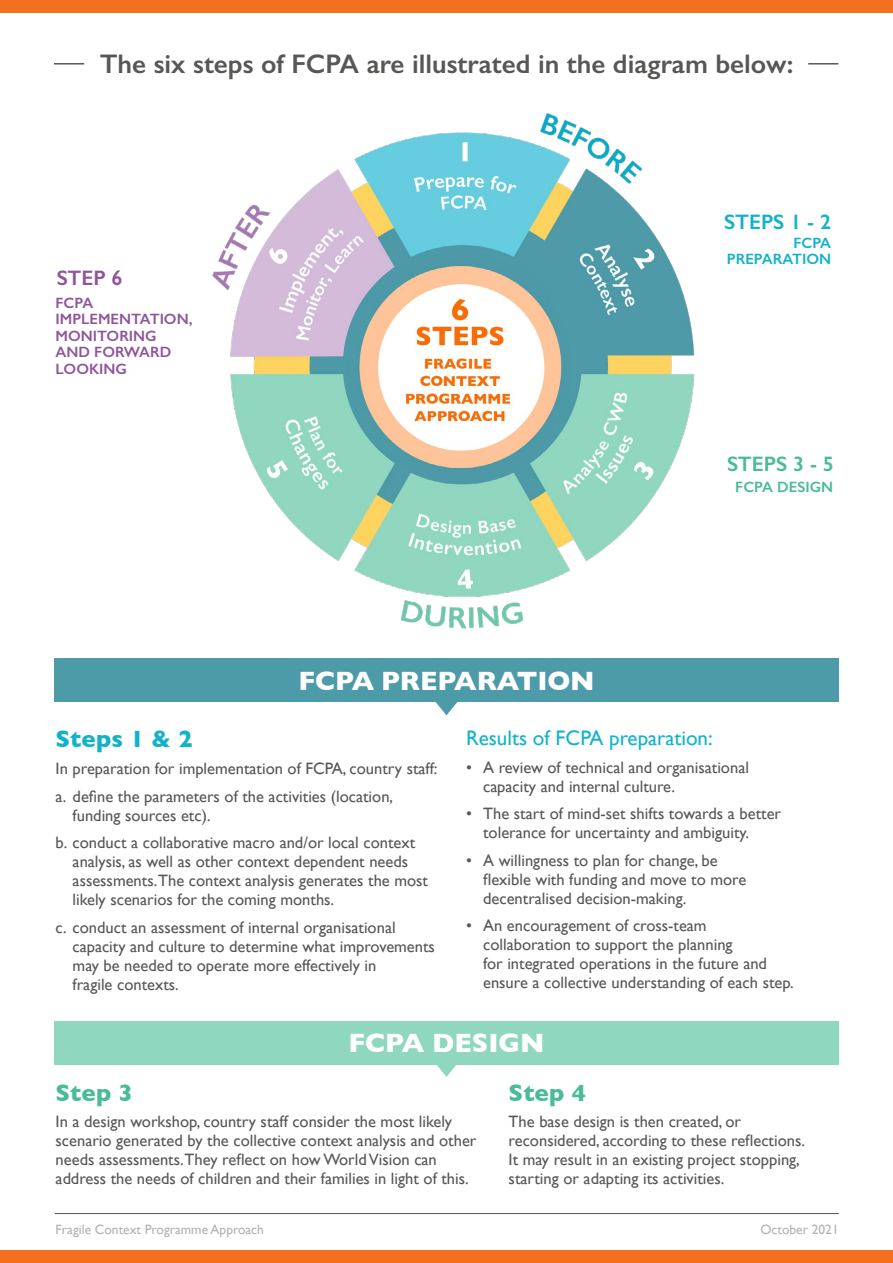
<style>
.page{position:relative;width:893px;height:1263px;background:#fff}
.page>*{position:absolute;margin:0;border:0;box-sizing:border-box;transform-origin:0 0}
.t1{font:600 27px "Gill Sans";color:#575756}
.t2{font:700 27px "Gill Sans";color:#fff}
.t3{font:700 24px "Gill Sans";color:#49bc97}
.t4{font:700 24px "Gill Sans";color:#12b2cb}
.t5{font:21px "Gill Sans";color:#12b2cb}
.t6{font:600 21px "Gill Sans";color:#49bc97}
.t7{font:600 21px "Gill Sans";color:#12b2cb}
.t8{font:600 21px "Gill Sans";color:#8f559b}
.t9{font:16.5px/18.9px "Gill Sans";color:#575756}
.t10{font:600 15px/16.5px "Gill Sans";color:#8f559b}
.t11{font:600 15px/16.5px "Gill Sans";color:#12b2cb;text-align:right}
.t12{font:600 15px "Gill Sans";color:#49bc97}
.t13{font:13.5px "Gill Sans";color:#b3b2b2}
</style>
<div class="page">
<div style="left:54px;top:659px;width:785px;height:43px;background:#4d9aa8"></div>
<div style="left:0;top:1250px;width:893px;height:13px;background:#f37021"></div>
<img style="left:212px;top:113px;width:483px;height:516px">
<div style="left:54px;top:1021px;width:785px;height:43px;background:#90d7c0"></div>
<hr style="left:808px;top:63px;width:30px;height:2px;background:#575756">
<hr style="left:54px;top:63px;width:30px;height:2px;background:#575756">
<svg style="left:435px;top:702px;width:23px;height:13px"></svg>
<svg style="left:435px;top:1064px;width:23px;height:13px"></svg>
<div style="left:0;top:0;width:893px;height:13px;background:#f37021"></div>
<hr style="left:55px;top:1213px;width:783px;height:1px;background:#575756">
<h1 class="t1" style="left:100px;top:48px;width:695px">The six steps of FCPA are illustrated in the diagram below:</h1>
<p class="t7" style="left:724px;top:209px;width:108px">STEPS 1 - 2</p>
<p class="t8" style="left:57px;top:265px;width:67px">STEP 6</p>
<p class="t10" style="left:56px;top:294px;width:138px">FCPA<br>IMPLEMENTATION,<br>MONITORING<br>AND FORWARD<br>LOOKING</p>
<h1 class="t2" style="left:298px;top:659px;width:298px">FCPA PREPARATION</h1>
<p class="t11" style="left:727px;top:234px;width:106px">FCPA<br>PREPARATION</p>
<p class="t6" style="left:727px;top:451px;width:108px">STEPS 3 - 5</p>
<p class="t12" style="left:735px;top:478px;width:99px">FCPA DESIGN</p>
<h2 class="t4" style="left:56px;top:720px;width:139px">Steps 1 &amp; 2</h2>
<p class="t9" style="left:56px;top:755px;width:383px;line-height:27.5px">In preparation for implementation of FCPA, country staff: a. define the parameters of the activities (location,</p>
<p class="t9" style="left:56px;top:801px;width:361px;line-height:27.5px;text-indent:17px">funding sources etc).<br>b. conduct a collaborative macro and/or local context</p>
<p class="t9" style="left:73px;top:852px;width:357px">analysis, as well as other context dependent needs assessments.The context analysis generates the most likely scenarios for the coming months.</p>
<p class="t9" style="left:73px;top:917px;width:364px;text-indent:-17px">c. conduct an assessment of internal organisational capacity and culture to determine what improvements may be needed to operate more effectively in<br>fragile contexts.</p>
<p class="t5" style="left:466px;top:726px;width:248px">Results of FCPA preparation:</p>
<p class="t9" style="left:483px;top:758px;width:267px;text-indent:-17px">• A review of technical and organisational capacity and internal culture.</p>
<p class="t9" style="left:483px;top:804px;width:299px;text-indent:-17px">• The start of mind-set shifts towards a better tolerance for uncertainty and ambiguity.</p>
<p class="t9" style="left:483px;top:850px;width:265px;text-indent:-17px">• A willingness to plan for change, be flexible with funding and move to more decentralised decision-making.</p>
<p class="t9" style="left:483px;top:916px;width:312px;text-indent:-17px">• An encouragement of cross-team collaboration to support the planning<br>for integrated operations in the future and ensure a collective understanding of each step.</p>
<h1 class="t2" style="left:348px;top:1021px;width:198px">FCPA DESIGN</h1>
<h2 class="t3" style="left:56px;top:1074px;width:79px">Step 3</h2>
<h2 class="t3" style="left:509px;top:1074px;width:79px">Step 4</h2>
<p class="t9" style="left:56px;top:1111px;width:422px">In a design workshop, country staff consider the most likely scenario generated by the collective context analysis and other needs assessments.They reflect on how World Vision can address the needs of children and their families in light of this.</p>
<p class="t9" style="left:509px;top:1111px;width:298px">The base design is then created, or reconsidered, according to these reflections.<br>It may result in an existing project stopping, starting or adapting its activities.</p>
<p class="t13" style="left:56px;top:1221px;width:210px">Fragile Context Programme Approach</p>
<p class="t13" style="left:760px;top:1221px;width:80px">October 2021</p>
</div>
